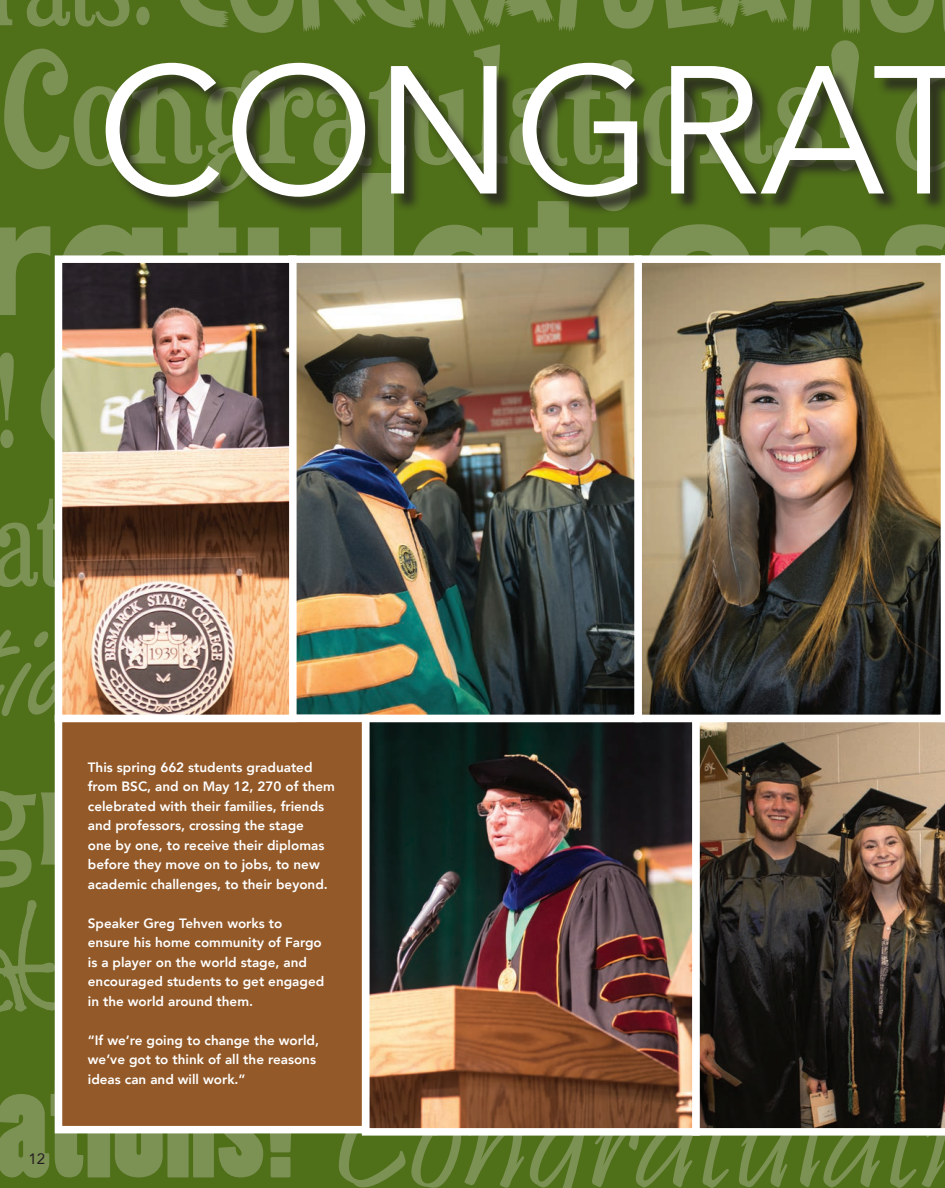
<style>
.page{position:relative;width:945px;height:1188px;background:#fff}
.page>*{position:absolute;margin:0;border:0;box-sizing:border-box;transform-origin:0 0}
.t1{font:180px "Avenir";color:#fff}
.t2{font:15px "Avenir";color:#231f20}
.t3{font:800 13.5px/19.5px "Avenir";color:#fff}
</style>
<div class="page">
<img style="left:0;top:0;width:945px;height:1188px">
<img style="left:642px;top:255px;width:303px;height:467px">
<div style="left:288px;top:255px;width:354px;height:467px;border:8px solid #fff"></div>
<div style="left:55px;top:715px;width:314px;height:418px;background:#935928;border:8px solid #fff"></div>
<div style="left:55px;top:255px;width:242px;height:467px;border:8px solid #fff"></div>
<p class="t1" style="left:97px;top:24px;width:880px">CONGRAT</p>
<p class="t2" style="left:28px;top:1147px;width:18px">12</p>
<p class="t3" style="left:88px;top:757px;width:249px">This spring 662 students graduated from BSC, and on May 12, 270 of them celebrated with their families, friends and professors, crossing the stage<br>one by one, to receive their diplomas before they move on to jobs, to new academic challenges, to their beyond.</p>
<p class="t3" style="left:88px;top:913px;width:238px">Speaker Greg Tehven works to ensure his home community of Fargo is a player on the world stage, and encouraged students to get engaged in the world around them.</p>
<p class="t3" style="left:88px;top:1030px;width:233px">“If we’re going to change the world, we’ve got to think of all the reasons ideas can and will work.”</p>
</div>
